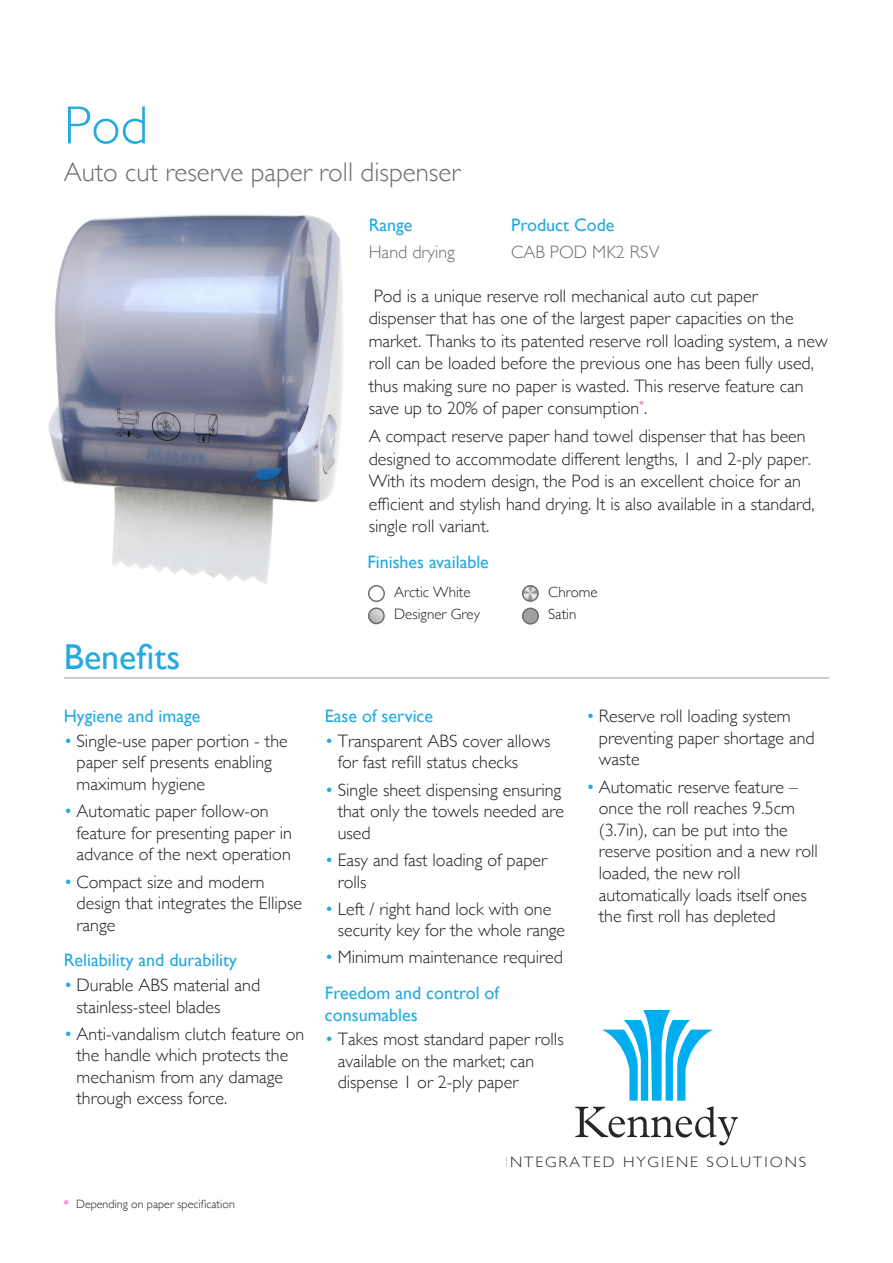
<style>
.page{position:relative;width:893px;height:1263px;background:#fff}
.page>*{position:absolute;margin:0;border:0;box-sizing:border-box;transform-origin:0 0}
.t1{font:300 54px "Gill Sans";color:#24aae1}
.t2{font:36px "Gill Sans";color:#24aae1}
.t3{font:300 27px "Gill Sans";color:#6c6d70}
.t4{font:300 18px/21.6px "Gill Sans";color:#231f20}
.t5{font:18px "Gill Sans";color:#24aae1}
.t6{font:300 18px "Gill Sans";color:#6c6d70}
.t7{font:300 15px/22.2px "Gill Sans";color:#231f20}
.t8{font:300 15px "Gill Sans";letter-spacing:.125em;color:#292526;scale:1.05 1}
.t9{font:300 12px "Gill Sans";color:#231f20}
.s1{color:#24aae1}
.s2{color:#ed028c}
.s3{font-weight:400;color:#24aae1}
</style>
<div class="page">
<svg style="left:575px;top:1010px;width:163px;height:135px"></svg>
<hr style="left:64px;top:677px;width:765px;height:2px;background:#bcbdc0">
<img style="left:48px;top:214px;width:295px;height:370px">
<div style="left:368px;top:585px;width:17px;height:17px;background:#fff;border:2px solid #6c6d70;border-radius:50%"></div>
<img style="left:523px;top:608px;width:15px;height:16px">
<div style="left:522px;top:608px;width:17px;height:17px;border:2px solid #6c6d70;border-radius:50%"></div>
<img style="left:523px;top:586px;width:15px;height:15px">
<div style="left:522px;top:585px;width:17px;height:17px;border:2px solid #6c6d70;border-radius:50%"></div>
<img style="left:369px;top:608px;width:15px;height:15px">
<div style="left:368px;top:607px;width:17px;height:17px;border:2px solid #6c6d70;border-radius:50%"></div>
<h1 class="t1" style="left:64px;top:106px;width:86px">Pod</h1>
<h3 class="t3" style="left:64px;top:163px;width:398px">Auto cut reserve paper roll dispenser</h3>
<p class="t5" style="left:369px;top:219px;width:45px">Range</p>
<p class="t5" style="left:511px;top:219px;width:105px">Product Code</p>
<p class="t6" style="left:369px;top:246px;width:88px">Hand drying</p>
<p class="t6" style="left:511px;top:246px;width:150px">CAB POD MK2 RSV</p>
<p class="t4" style="left:369px;top:286px;width:461px;line-height:22.5px">Pod is a unique reserve roll mechanical auto cut paper<br>dispenser that has one of the largest paper capacities on the market. Thanks to its patented reserve roll loading system, a new roll can be loaded before the previous one has been fully used, thus making sure no paper is wasted. This reserve feature can save up to 20% of paper consumption<sup>*</sup>.</p>
<p class="t4" style="left:369px;top:427px;width:447px;line-height:22.5px">A compact reserve paper hand towel dispenser that has been designed to accommodate different lengths, 1 and 2-ply paper.<br>With its modern design, the Pod is an excellent choice for an efficient and stylish hand drying. It is also available in a standard, single roll variant.</p>
<p class="t5" style="left:367px;top:556px;width:123px">Finishes available</p>
<h2 class="t2" style="left:64px;top:644px;width:118px">Benefits</h2>
<p class="t5" style="left:64px;top:710px;width:138px">Hygiene and image</p>
<p class="t4" style="left:77px;top:732px;width:213px;text-indent:-13px"><span class="s1">•</span> Single-use paper portion - the paper self presents enabling maximum hygiene</p>
<p class="t4" style="left:77px;top:802px;width:217px;text-indent:-13px"><span class="s1">•</span> Automatic paper follow-on feature for presenting paper in advance of the next operation</p>
<p class="t4" style="left:77px;top:872px;width:227px;text-indent:-13px"><span class="s1">•</span> Compact size and modern design that integrates the Ellipse range</p>
<p class="t5" style="left:64px;top:954px;width:175px">Reliability and durability</p>
<p class="t4" style="left:77px;top:976px;width:185px;text-indent:-13px"><span class="s1">•</span> Durable ABS material and stainless-steel blades</p>
<p class="t4" style="left:77px;top:1025px;width:229px;text-indent:-13px"><span class="s1">•</span> Anti-vandalism clutch feature on the handle which protects the mechanism from any damage through excess force.</p>
<p class="t9" style="left:63px;top:1199px;width:173px"><span class="s2">*</span> Depending on paper specification</p>
<p class="t7" style="left:394px;top:582px;width:87px">Arctic White<br>Designer Grey</p>
<p class="t7" style="left:548px;top:582px;width:51px;line-height:22.8px">Chrome<br>Satin</p>
<p class="t5" style="left:325px;top:710px;width:110px">Ease of service</p>
<p class="t4" style="left:338px;top:732px;width:214px;text-indent:-13px"><span class="s1">•</span> Transparent ABS cover allows for fast refill status checks</p>
<p class="t4" style="left:338px;top:781px;width:228px;text-indent:-13px"><span class="s1">•</span> Single sheet dispensing ensuring that only the towels needed are used</p>
<p class="t4" style="left:338px;top:851px;width:211px;text-indent:-13px"><span class="s1">•</span> Easy and fast loading of paper rolls</p>
<p class="t4" style="left:338px;top:900px;width:229px;text-indent:-13px"><span class="s1">•</span> Left / right hand lock with one security key for the whole range</p>
<p class="t4" style="left:325px;top:941px;width:240px;line-height:35.7px"><span class="s1">•</span> Minimum maintenance required<br><span class="s3">Freedom and control of</span></p>
<p class="t5" style="left:325px;top:1008px;width:94px">consumables</p>
<p class="t4" style="left:338px;top:1030px;width:227px;text-indent:-13px"><span class="s1">•</span> Takes most standard paper rolls available on the market; can dispense 1 or 2-ply paper</p>
<p class="t4" style="left:599px;top:707px;width:217px;text-indent:-13px"><span class="s1">•</span> Reserve roll loading system preventing paper shortage and waste</p>
<p class="t4" style="left:599px;top:778px;width:221px;text-indent:-13px"><span class="s1">•</span> Automatic reserve feature – once the roll reaches 9.5cm (3.7in), can be put into the reserve position and a new roll loaded, the new roll automatically loads itself ones the first roll has depleted</p>
<p class="t8" style="left:505px;top:1157px;width:289px">INTEGRATED HYGIENE SOLUTIONS</p>
</div>
